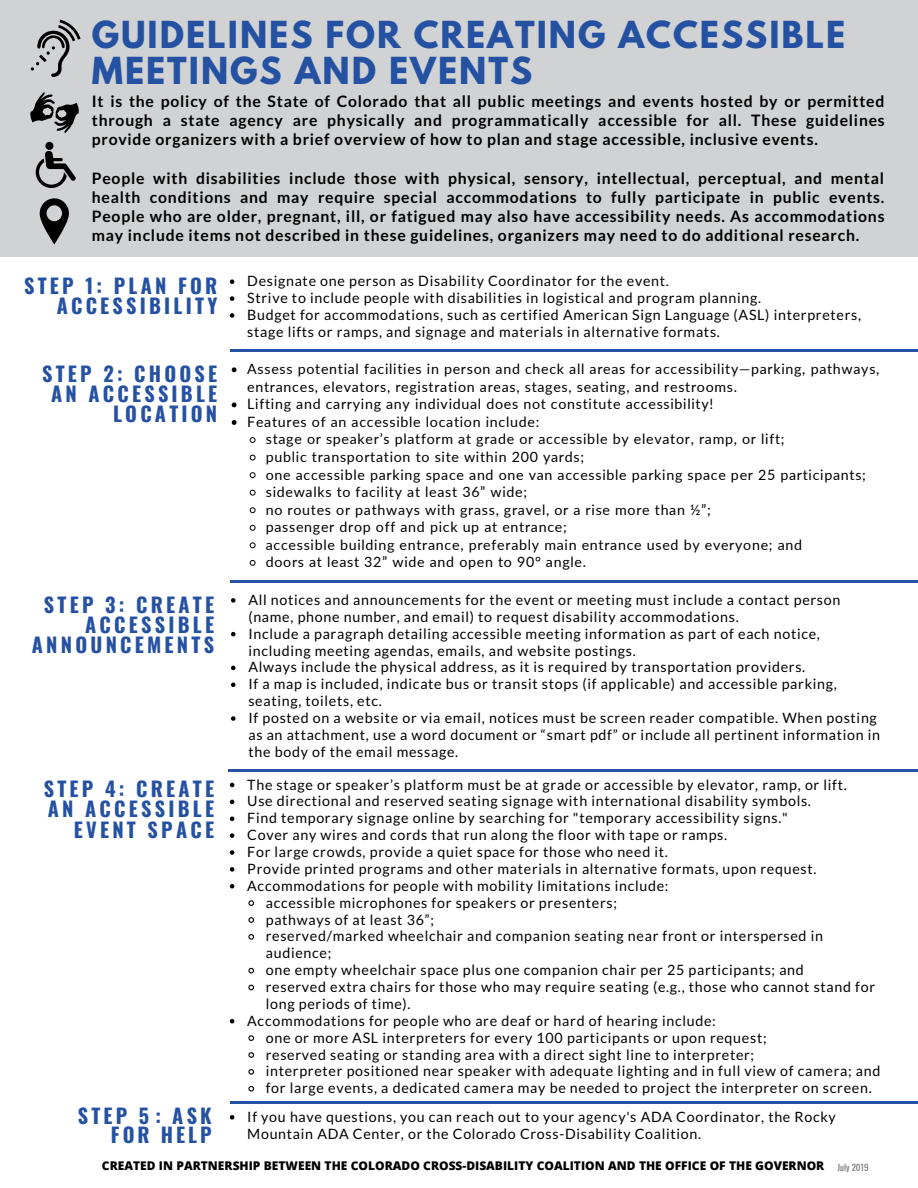
<style>
.page{position:relative;width:918px;height:1188px;background:#fff}
.page>*{position:absolute;margin:0;border:0;box-sizing:border-box;transform-origin:0 0}
.t1{font:700 33px/36px "League Spartan";letter-spacing:.06em;color:#2551a3}
.t2{font:700 20.25px/20.2px "Oswald";letter-spacing:.16em;color:#2551a3;text-align:right}
.t3{font:700 15.75px/19px "Lato";letter-spacing:.05em;color:#000;text-align:justify}
.t4{font:14.25px/17px "Lato";letter-spacing:.05em;color:#000}
.t5{font:800 12px "Open Sans";color:#000}
.t6{font:9px "Oswald";color:#777}
</style>
<div class="page">
<div style="left:0;top:0;width:918px;height:257px;background:#d0d2d3"></div>
<hr style="left:230px;top:1101px;width:688px;height:3px;background:#2551a3">
<hr style="left:229px;top:769px;width:689px;height:3px;background:#2551a3">
<hr style="left:230px;top:580px;width:688px;height:3px;background:#2551a3">
<hr style="left:230px;top:349px;width:688px;height:3px;background:#2551a3">
<svg style="left:31px;top:20px;width:50px;height:57px"></svg>
<svg style="left:36px;top:142px;width:40px;height:46px"></svg>
<svg style="left:30px;top:92px;width:49px;height:41px"></svg>
<svg style="left:40px;top:198px;width:29px;height:46px"></svg>
<svg style="left:230px;top:279px;width:4px;height:5px"></svg>
<svg style="left:230px;top:296px;width:4px;height:5px"></svg>
<svg style="left:230px;top:313px;width:4px;height:5px"></svg>
<svg style="left:232px;top:367px;width:5px;height:5px"></svg>
<svg style="left:232px;top:402px;width:5px;height:5px"></svg>
<svg style="left:232px;top:420px;width:5px;height:5px"></svg>
<svg style="left:249px;top:437px;width:7px;height:6px"></svg>
<svg style="left:249px;top:454px;width:7px;height:7px"></svg>
<svg style="left:249px;top:472px;width:7px;height:7px"></svg>
<svg style="left:249px;top:489px;width:7px;height:7px"></svg>
<svg style="left:249px;top:507px;width:7px;height:7px"></svg>
<svg style="left:249px;top:524px;width:7px;height:7px"></svg>
<svg style="left:249px;top:542px;width:7px;height:7px"></svg>
<svg style="left:249px;top:559px;width:7px;height:7px"></svg>
<svg style="left:231px;top:598px;width:5px;height:5px"></svg>
<svg style="left:231px;top:632px;width:5px;height:4px"></svg>
<svg style="left:231px;top:666px;width:5px;height:4px"></svg>
<svg style="left:231px;top:683px;width:5px;height:4px"></svg>
<svg style="left:231px;top:716px;width:5px;height:5px"></svg>
<svg style="left:230px;top:783px;width:4px;height:4px"></svg>
<svg style="left:230px;top:800px;width:4px;height:4px"></svg>
<svg style="left:230px;top:817px;width:4px;height:4px"></svg>
<svg style="left:230px;top:833px;width:4px;height:5px"></svg>
<svg style="left:230px;top:850px;width:4px;height:5px"></svg>
<svg style="left:230px;top:867px;width:4px;height:5px"></svg>
<svg style="left:230px;top:884px;width:4px;height:5px"></svg>
<svg style="left:248px;top:900px;width:6px;height:6px"></svg>
<svg style="left:248px;top:917px;width:6px;height:6px"></svg>
<svg style="left:248px;top:934px;width:6px;height:6px"></svg>
<svg style="left:248px;top:967px;width:6px;height:7px"></svg>
<svg style="left:248px;top:984px;width:6px;height:7px"></svg>
<svg style="left:248px;top:1035px;width:6px;height:6px"></svg>
<svg style="left:248px;top:1052px;width:6px;height:6px"></svg>
<svg style="left:248px;top:1069px;width:6px;height:6px"></svg>
<svg style="left:248px;top:1086px;width:6px;height:6px"></svg>
<svg style="left:230px;top:1019px;width:4px;height:5px"></svg>
<svg style="left:230px;top:1115px;width:4px;height:5px"></svg>
<h1 class="t1" style="left:92px;top:21px;width:755px">GUIDELINES FOR CREATING ACCESSIBLE<br>MEETINGS AND EVENTS</h1>
<p class="t3" style="left:92px;top:91px;width:795px">It is the policy of the State of Colorado that all public meetings and events hosted by or permitted through a state agency are physically and programmatically accessible for all. These guidelines provide organizers with a brief overview of how to plan and stage accessible, inclusive events.</p>
<p class="t3" style="left:92px;top:168px;width:794px">People with disabilities include those with physical, sensory, intellectual, perceptual, and mental health conditions and may require special accommodations to fully participate in public events.<br>People who are older, pregnant, ill, or fatigued may also have accessibility needs. As accommodations may include items not described in these guidelines, organizers may need to do additional research.</p>
<p class="t2" style="left:24px;top:275px;width:195px">STEP 1: PLAN FOR</p>
<p class="t2" style="left:57px;top:295px;width:162px">ACCESSIBILITY</p>
<p class="t4" style="left:247px;top:272px;width:423px">Designate one person as Disability Coordinator for the event.</p>
<p class="t4" style="left:247px;top:289px;width:515px">Strive to include people with disabilities in logistical and program planning.</p>
<p class="t4" style="left:247px;top:306px;width:615px">Budget for accommodations, such as certified American Sign Language (ASL) interpreters, stage lifts or ramps, and signage and materials in alternative formats.</p>
<p class="t2" style="left:42px;top:362px;width:177px">STEP 2: CHOOSE<br>AN ACCESSIBLE<br>LOCATION</p>
<p class="t4" style="left:247px;top:360px;width:634px;line-height:17.5px">Assess potential facilities in person and check all areas for accessibility—parking, pathways, entrances, elevators, registration areas, stages, seating, and restrooms.<br>Lifting and carrying any individual does not constitute accessibility!<br>Features of an accessible location include:</p>
<p class="t4" style="left:266px;top:430px;width:520px">stage or speaker’s platform at grade or accessible by elevator, ramp, or lift;</p>
<p class="t4" style="left:266px;top:448px;width:320px">public transportation to site within 200 yards;</p>
<p class="t4" style="left:266px;top:466px;width:602px">one accessible parking space and one van accessible parking space per 25 participants;</p>
<p class="t4" style="left:266px;top:483px;width:263px">sidewalks to facility at least 36” wide;</p>
<p class="t4" style="left:266px;top:501px;width:447px">no routes or pathways with grass, gravel, or a rise more than ½”;</p>
<p class="t4" style="left:266px;top:518px;width:303px">passenger drop off and pick up at entrance;</p>
<p class="t4" style="left:266px;top:536px;width:538px">accessible building entrance, preferably main entrance used by everyone; and</p>
<p class="t4" style="left:266px;top:553px;width:322px">doors at least 32” wide and open to 90° angle.</p>
<p class="t2" style="left:32px;top:593px;width:184px">STEP 3: CREATE<br>ACCESSIBLE<br>ANNOUNCEMENTS</p>
<p class="t4" style="left:248px;top:591px;width:633px">All notices and announcements for the event or meeting must include a contact person (name, phone number, and email) to request disability accommodations.<br>Include a paragraph detailing accessible meeting information as part of each notice, including meeting agendas, emails, and website postings.<br>Always include the physical address, as it is required by transportation providers.<br>If a map is included, indicate bus or transit stops (if applicable) and accessible parking, seating, toilets, etc.<br>If posted on a website or via email, notices must be screen reader compatible. When posting as an attachment, use a word document or “smart pdf” or include all pertinent information in the body of the email message.</p>
<p class="t2" style="left:44px;top:778px;width:172px">STEP 4: CREATE<br>AN ACCESSIBLE<br>EVENT SPACE</p>
<p class="t4" style="left:247px;top:776px;width:601px">The stage or speaker’s platform must be at grade or accessible by elevator, ramp, or lift.<br>Use directional and reserved seating signage with international disability symbols.<br>Find temporary signage online by searching for "temporary accessibility signs."<br>Cover any wires and cords that run along the floor with tape or ramps.<br>For large crowds, provide a quiet space for those who need it.<br>Provide printed programs and other materials in alternative formats, upon request.<br>Accommodations for people with mobility limitations include:</p>
<p class="t4" style="left:266px;top:894px;width:611px">accessible microphones for speakers or presenters;<br>pathways of at least 36”;<br>reserved/marked wheelchair and companion seating near front or interspersed in audience;<br>one empty wheelchair space plus one companion chair per 25 participants; and<br>reserved extra chairs for those who may require seating (e.g., those who cannot stand for long periods of time).</p>
<p class="t4" style="left:266px;top:1012px;width:616px;text-indent:-19px">Accommodations for people who are deaf or hard of hearing include:<br>one or more ASL interpreters for every 100 participants or upon request;<br>reserved seating or standing area with a direct sight line to interpreter;<br>interpreter positioned near speaker with adequate lighting and in full view of camera; and for large events, a dedicated camera may be needed to project the interpreter on screen.</p>
<p class="t2" style="left:78px;top:1107px;width:135px;line-height:19.6px">STEP 5 : ASK<br>FOR HELP</p>
<p class="t4" style="left:247px;top:1108px;width:590px">If you have questions, you can reach out to your agency's ADA Coordinator, the Rocky<br>Mountain ADA Center, or the Colorado Cross-Disability Coalition.</p>
<p class="t5" style="left:102px;top:1157px;width:724px">CREATED IN PARTNERSHIP BETWEEN THE COLORADO CROSS-DISABILITY COALITION AND THE OFFICE OF THE GOVERNOR</p>
<p class="t6" style="left:837px;top:1159px;width:33px">July 2019</p>
</div>
